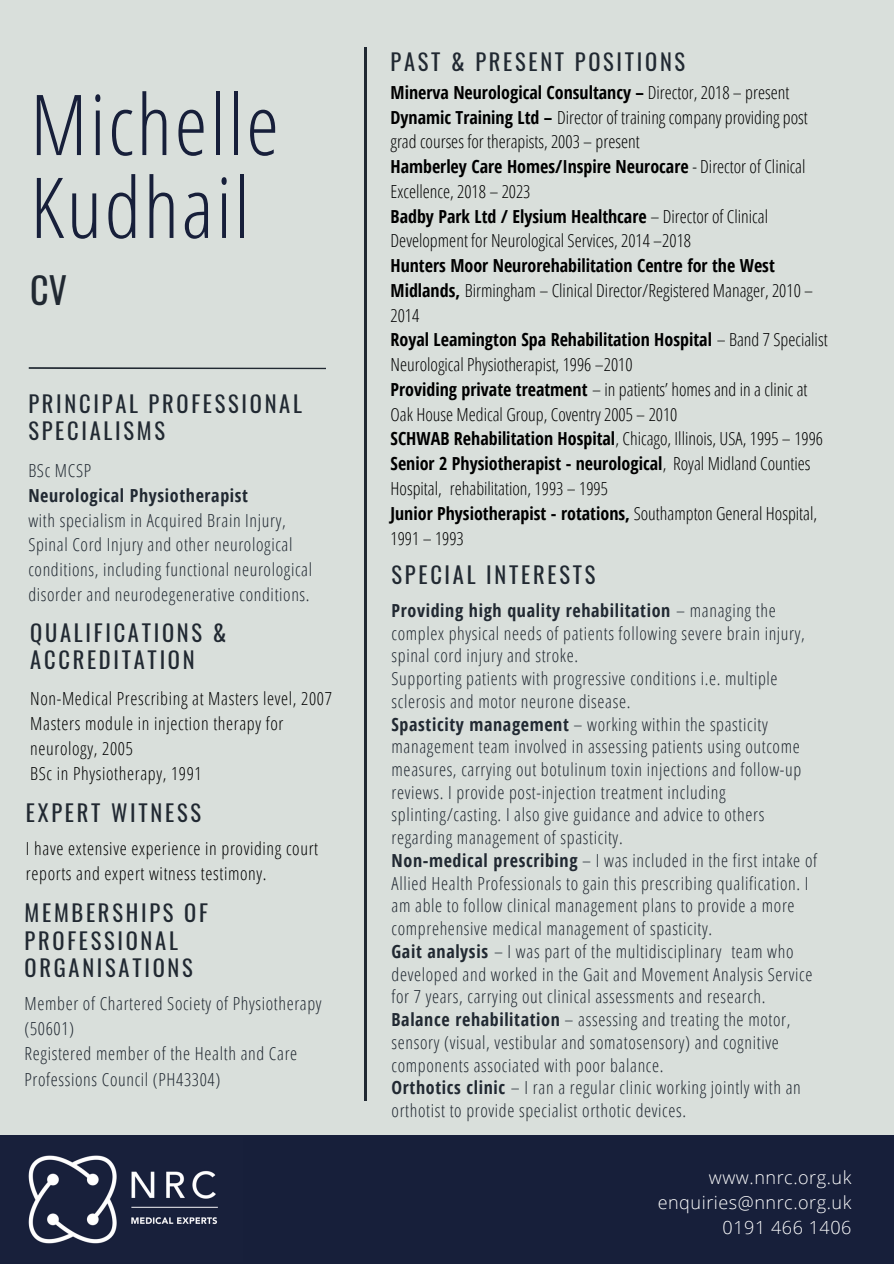
<style>
.page{position:relative;width:894px;height:1264px;background:#fff}
.page>*{position:absolute;margin:0;border:0;box-sizing:border-box;transform-origin:0 0}
.t1{font:300 84px/82.8px "Open Sans Condensed";letter-spacing:.03em;color:#171f3a}
.t2{font:36px "Oswald";color:#212932}
.t3{font:22.5px/27.5px "Oswald";letter-spacing:.12em;color:#212932}
.t4{font:300 18px/22.6px "Open Sans Condensed";letter-spacing:.035em;color:#212932}
.t5{font:300 18px/24.8px "Open Sans Condensed";color:#000}
.t6{font:300 18px/25px "Open Sans Condensed";letter-spacing:.035em;color:#000}
.t7{font:700 18px/24.8px "Open Sans Condensed";color:#000}
.t8{font:300 18px "Open Sans";letter-spacing:.03em;color:#fff}
.t9{font:700 18px "Open Sans Condensed";letter-spacing:.035em;color:#212932}
.s1{font-weight:300}
.s2{font-weight:700}
</style>
<div class="page">
<div style="left:0;top:0;width:893px;height:1263px;background:#d9dfdb"></div>
<hr style="left:364px;top:47px;width:2px;height:1053px;background:#212932">
<svg style="left:28px;top:367px;width:298px;height:2px"></svg>
<div style="left:0;top:1135px;width:893px;height:128px;background:#171f3a"></div>
<img style="left:28px;top:1155px;width:190px;height:89px">
<h2 class="t1" style="left:30px;top:81px;width:250px">Michelle<br>Kudhail</h2>
<h3 class="t2" style="left:30px;top:262px;width:38px">CV</h3>
<p class="t3" style="left:28px;top:389px;width:275px">PRINCIPAL PROFESSIONAL<br>SPECIALISMS</p>
<h3 class="t4" style="left:28px;top:459px;width:64px">BSc MCSP</h3>
<p class="t9" style="left:28px;top:482px;width:221px">Neurological Physiotherapist</p>
<p class="t4" style="left:28px;top:507px;width:285px;line-height:24.8px">with specialism in Acquired Brain Injury, Spinal Cord Injury and other neurological conditions, including functional neurological disorder and neurodegenerative conditions.</p>
<p class="t3" style="left:30px;top:617px;width:198px">QUALIFICATIONS &amp;<br>ACCREDITATION</p>
<p class="t6" style="left:30px;top:685px;width:303px">Non-Medical Prescribing at Masters level, 2007</p>
<p class="t6" style="left:30px;top:710px;width:254px">Masters module in injection therapy for neurology, 2005</p>
<h3 class="t6" style="left:30px;top:760px;width:173px">BSc in Physiotherapy, 1991</h3>
<h3 class="t3" style="left:26px;top:798px;width:176px">EXPERT WITNESS</h3>
<p class="t6" style="left:26px;top:835px;width:293px">I have extensive experience in providing court reports and expert witness testimony.</p>
<p class="t3" style="left:25px;top:898px;width:185px">MEMBERSHIPS OF<br>PROFESSIONAL<br>ORGANISATIONS</p>
<p class="t4" style="left:25px;top:990px;width:298px;line-height:25px">Member of Chartered Society of Physiotherapy (50601)</p>
<h3 class="t4" style="left:25px;top:1040px;width:274px;line-height:25px">Registered member of the Health and Care<br>Professions Council (PH43304)</h3>
<p class="t3" style="left:390px;top:47px;width:296px">PAST &amp; PRESENT POSITIONS</p>
<p class="t7" style="left:390px;top:79px;width:400px">Minerva Neurological Consultancy – <span class="s1">Director, 2018 – present</span></p>
<h3 class="t5" style="left:390px;top:104px;width:418px"><span class="s2">Dynamic Training Ltd –</span> Director of training company providing post grad courses for therapists, 2003 – present</h3>
<p class="t5" style="left:390px;top:154px;width:416px"><span class="s2">Hamberley Care Homes/Inspire Neurocare</span> - Director of Clinical<br>Excellence, 2018 – 2023</p>
<p class="t5" style="left:390px;top:203px;width:379px"><span class="s2">Badby Park Ltd / Elysium Healthcare</span> – Director of Clinical<br>Development for Neurological Services, 2014 –2018</p>
<p class="t7" style="left:390px;top:253px;width:424px">Hunters Moor Neurorehabilitation Centre for the West<br>Midlands, <span class="s1">Birmingham – Clinical Director/Registered Manager, 2010 –<br>2014</span></p>
<p class="t5" style="left:390px;top:327px;width:438px"><span class="s2">Royal Leamington Spa Rehabilitation Hospital</span> – Band 7 Specialist<br>Neurological Physiotherapist, 1996 –2010</p>
<p class="t5" style="left:390px;top:376px;width:418px"><span class="s2">Providing private treatment</span> – in patients’ homes and in a clinic at<br>Oak House Medical Group, Coventry 2005 – 2010</p>
<p class="t5" style="left:390px;top:426px;width:434px"><span class="s2">SCHWAB Rehabilitation Hospital</span>, Chicago, Illinois, USA, 1995 – 1996</p>
<p class="t5" style="left:390px;top:451px;width:421px"><span class="s2">Senior 2 Physiotherapist - neurological</span>, Royal Midland Counties<br>Hospital, rehabilitation, 1993 – 1995</p>
<p class="t5" style="left:390px;top:500px;width:428px"><span class="s2">Junior Physiotherapist - rotations,</span> Southampton General Hospital,<br>1991 – 1993</p>
<p class="t3" style="left:391px;top:560px;width:205px">SPECIAL INTERESTS</p>
<p class="t4" style="left:391px;top:598px;width:414px"><span class="s2">Providing high quality rehabilitation</span> – managing the complex physical needs of patients following severe brain injury, spinal cord injury and stroke.</p>
<p class="t4" style="left:391px;top:666px;width:387px">Supporting patients with progressive conditions i.e. multiple sclerosis and motor neurone disease.</p>
<p class="t4" style="left:391px;top:712px;width:411px"><span class="s2">Spasticity management</span> – working within the spasticity management team involved in assessing patients using outcome measures, carrying out botulinum toxin injections and follow-up reviews. I provide post-injection treatment including splinting/casting. I also give guidance and advice to others regarding management of spasticity.</p>
<p class="t4" style="left:391px;top:848px;width:427px"><span class="s2">Non-medical prescribing</span> – I was included in the first intake of Allied Health Professionals to gain this prescribing qualification. I am able to follow clinical management plans to provide a more comprehensive medical management of spasticity.</p>
<p class="t4" style="left:391px;top:939px;width:422px"><span class="s2">Gait analysis</span> – I was part of the multidisciplinary team who developed and worked in the Gait and Movement Analysis Service for 7 years, carrying out clinical assessments and research.</p>
<p class="t4" style="left:391px;top:1007px;width:400px"><span class="s2">Balance rehabilitation</span> – assessing and treating the motor, sensory (visual, vestibular and somatosensory) and cognitive components associated with poor balance.</p>
<p class="t4" style="left:391px;top:1075px;width:410px"><span class="s2">Orthotics clinic</span> – I ran a regular clinic working jointly with an orthotist to provide specialist orthotic devices.</p>
<p class="t8" style="left:708px;top:1164px;width:144px">www.nnrc.org.uk</p>
<p class="t8" style="left:657px;top:1189px;width:195px">enquiries@nnrc.org.uk</p>
<p class="t8" style="left:722px;top:1214px;width:130px">0191 466 1406</p>
</div>
